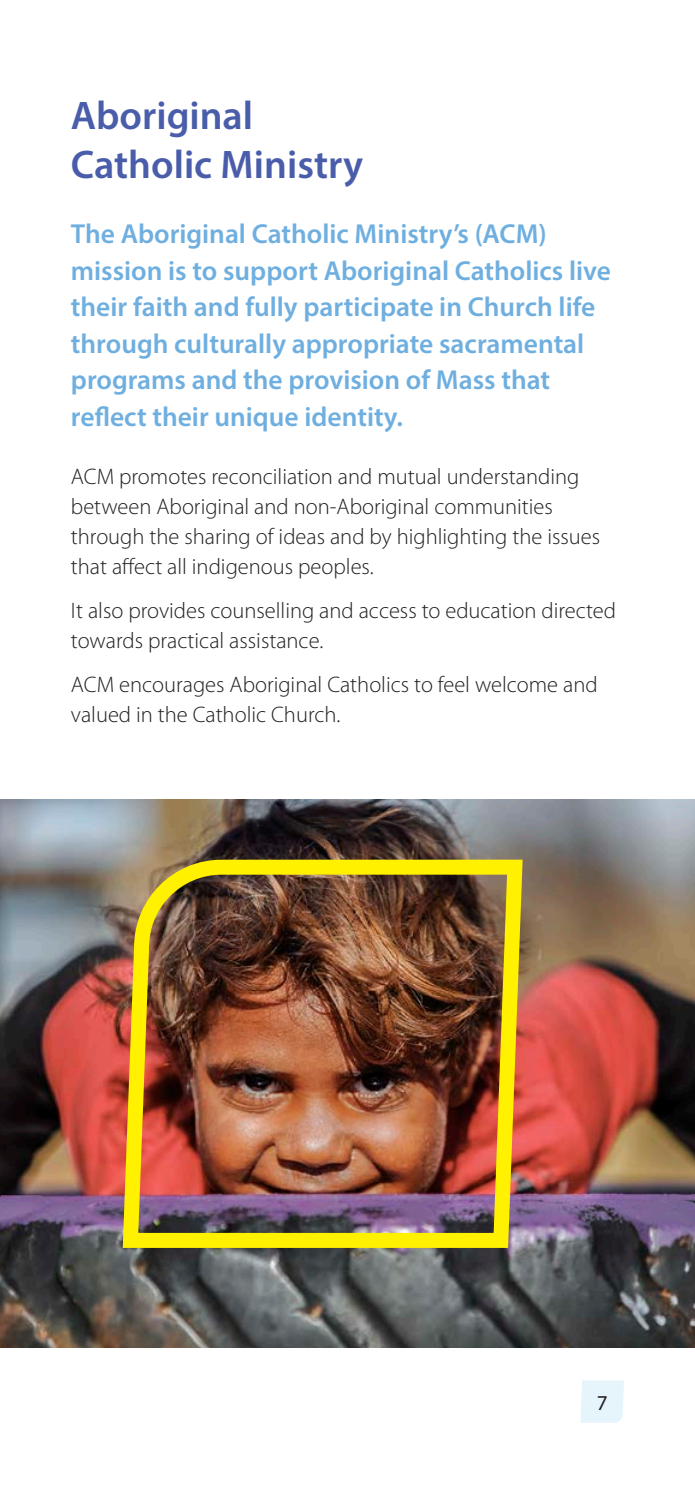
<style>
.page{position:relative;width:695px;height:1489px;background:#fff}
.page>*{position:absolute;margin:0;border:0;box-sizing:border-box;transform-origin:0 0}
.t1{font:600 40px/48.8px "Myriad Pro";color:#4a5daa}
.t2{font:600 27.5px/36.5px "Myriad Pro";color:#6fafe0}
.t3{font:300 22.5px/30px "Myriad Pro";color:#231f20}
.t4{font:21.25px "Myriad Pro";color:#231f20}
</style>
<div class="page">
<svg style="left:580px;top:1380px;width:44px;height:42px;background:#e7f5fc"></svg>
<img style="left:0;top:799px;width:694px;height:547px">
<img style="left:115px;top:852px;width:415px;height:403px">
<h1 class="t1" style="left:71px;top:90px;width:294px">Aboriginal<br>Catholic Ministry</h1>
<p class="t2" style="left:71px;top:215px;width:541px">The Aboriginal Catholic Ministry’s (ACM) mission is to support Aboriginal Catholics live their faith and fully participate in Church life through culturally appropriate sacramental programs and the provision of Mass that reflect their unique identity.</p>
<p class="t3" style="left:71px;top:461px;width:530px">ACM promotes reconciliation and mutual understanding between Aboriginal and non-Aboriginal communities through the sharing of ideas and by highlighting the issues that affect all indigenous peoples.</p>
<p class="t3" style="left:71px;top:595px;width:546px">It also provides counselling and access to education directed towards practical assistance.</p>
<p class="t3" style="left:71px;top:669px;width:528px">ACM encourages Aboriginal Catholics to feel welcome and valued in the Catholic Church.</p>
<p class="t4" style="left:596px;top:1389px;width:12px">7</p>
</div>
